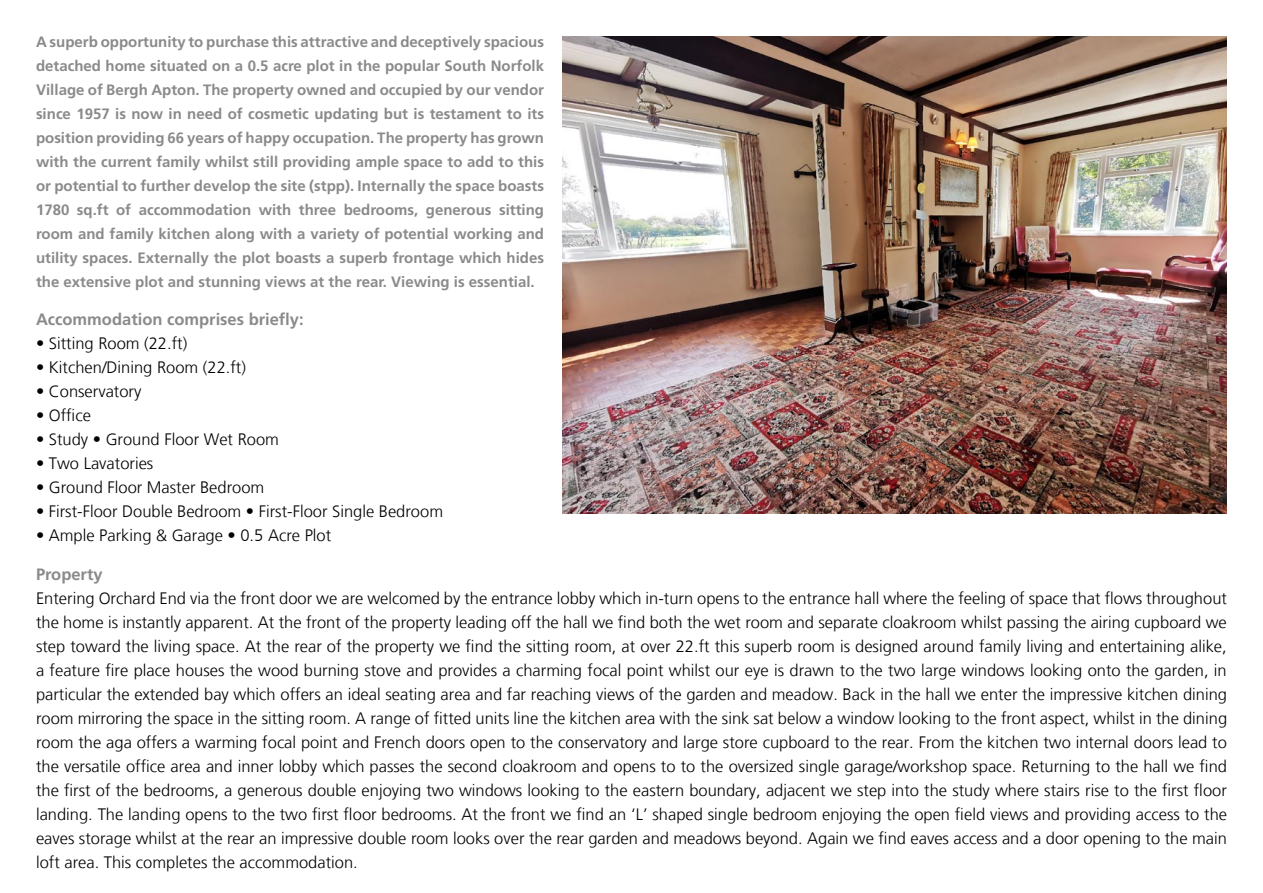
<style>
.page{position:relative;width:1263px;height:893px;background:#fff}
.page>*{position:absolute;margin:0;border:0;box-sizing:border-box;transform-origin:0 0}
.t1{font:300 16.5px/24px "Frutiger LT";color:#000;text-align:justify}
.t2{font:700 16.5px "Frutiger LT Std";color:#8a8a8a}
.t3{font:700 15px/24px "Frutiger LT Std";color:#8a8a8a;text-align:justify}
</style>
<div class="page">
<img style="left:562px;top:36px;width:665px;height:477px">
<p class="t3" style="left:36px;top:30px;width:510px">A superb opportunity to purchase this attractive and deceptively spacious detached home situated on a 0.5 acre plot in the popular South Norfolk Village of Bergh Apton. The property owned and occupied by our vendor since 1957 is now in need of cosmetic updating but is testament to its position providing 66 years of happy occupation. The property has grown with the current family whilst still providing ample space to add to this or potential to further develop the site (stpp). Internally the space boasts 1780 sq.ft of accommodation with three bedrooms, generous sitting room and family kitchen along with a variety of potential working and utility spaces. Externally the plot boasts a superb frontage which hides the extensive plot and stunning views at the rear. Viewing is essential.</p>
<p class="t2" style="left:36px;top:310px;width:269px">Accommodation comprises briefly:</p>
<p class="t1" style="left:36px;top:332px;width:153px">• Sitting Room (22.ft)</p>
<p class="t1" style="left:36px;top:356px;width:211px">• Kitchen/Dining Room (22.ft)</p>
<p class="t1" style="left:36px;top:380px;width:107px">• Conservatory</p>
<p class="t1" style="left:36px;top:404px;width:56px">• Office</p>
<p class="t1" style="left:36px;top:428px;width:244px">• Study • Ground Floor Wet Room</p>
<p class="t1" style="left:36px;top:452px;width:119px">• Two Lavatories</p>
<p class="t1" style="left:36px;top:476px;width:230px">• Ground Floor Master Bedroom</p>
<p class="t1" style="left:36px;top:500px;width:409px">• First-Floor Double Bedroom • First-Floor Single Bedroom</p>
<p class="t1" style="left:36px;top:524px;width:297px">• Ample Parking &amp; Garage • 0.5 Acre Plot</p>
<p class="t2" style="left:36px;top:565px;width:68px">Property</p>
<p class="t1" style="left:36px;top:587px;width:1193px">Entering Orchard End via the front door we are welcomed by the entrance lobby which in-turn opens to the entrance hall where the feeling of space that flows throughout the home is instantly apparent. At the front of the property leading off the hall we find both the wet room and separate cloakroom whilst passing the airing cupboard we step toward the living space. At the rear of the property we find the sitting room, at over 22.ft this superb room is designed around family living and entertaining alike, a feature fire place houses the wood burning stove and provides a charming focal point whilst our eye is drawn to the two large windows looking onto the garden, in particular the extended bay which offers an ideal seating area and far reaching views of the garden and meadow. Back in the hall we enter the impressive kitchen dining room mirroring the space in the sitting room. A range of fitted units line the kitchen area with the sink sat below a window looking to the front aspect, whilst in the dining room the aga offers a warming focal point and French doors open to the conservatory and large store cupboard to the rear. From the kitchen two internal doors lead to the versatile office area and inner lobby which passes the second cloakroom and opens to to the oversized single garage/workshop space. Returning to the hall we find the first of the bedrooms, a generous double enjoying two windows looking to the eastern boundary, adjacent we step into the study where stairs rise to the first floor landing. The landing opens to the two first floor bedrooms. At the front we find an ‘L’ shaped single bedroom enjoying the open field views and providing access to the eaves storage whilst at the rear an impressive double room looks over the rear garden and meadows beyond. Again we find eaves access and a door opening to the main loft area. This completes the accommodation.</p>
</div>
